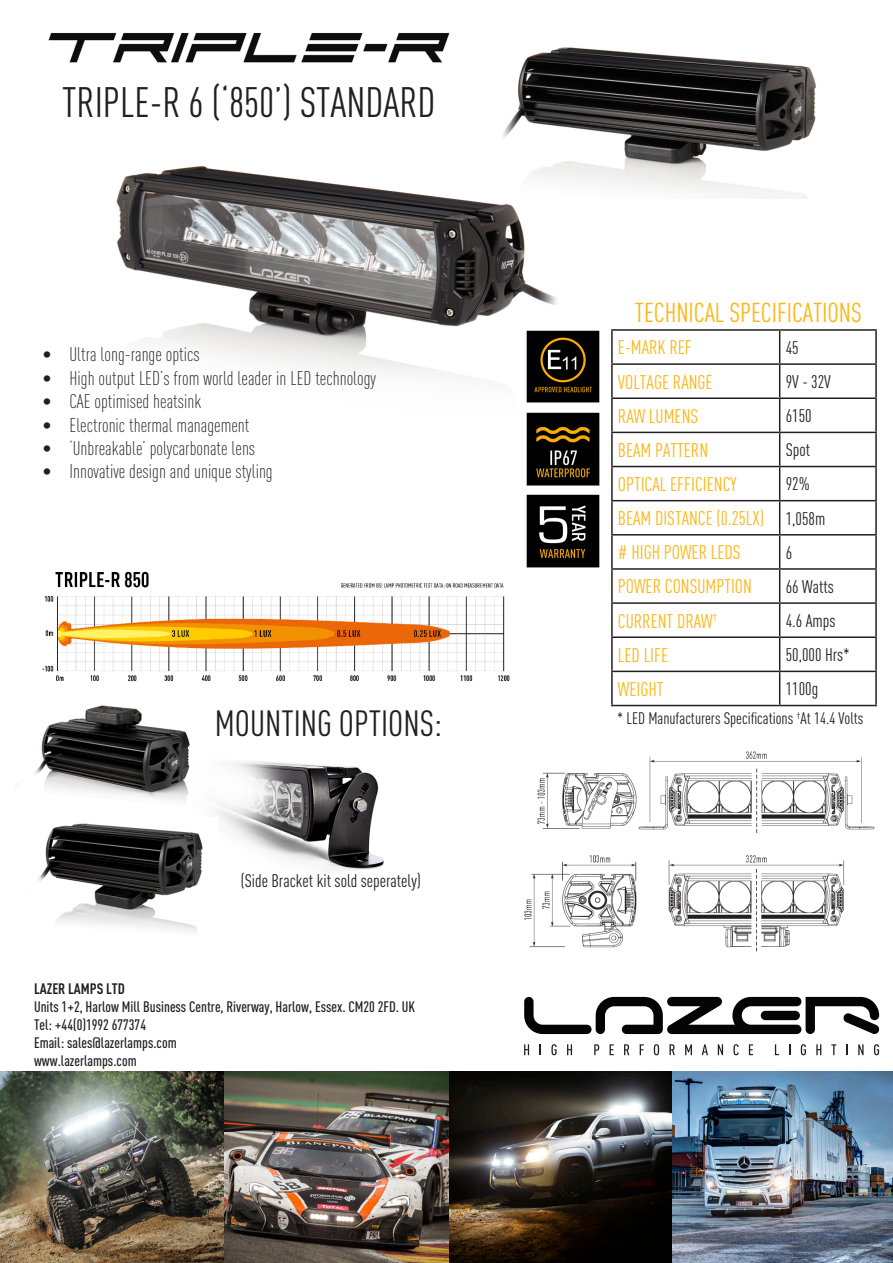
<style>
.page{position:relative;width:893px;height:1263px;background:#fff}
.page>*{position:absolute;margin:0;border:0;box-sizing:border-box;transform-origin:0 0}
.t1{font:condensed 42px "DINOT";color:#231f20}
.t2{font:condensed 36px "DINOT";color:#231f20}
.t3{font:condensed 27px "DINOT";color:#fcb615}
.t4{font:300 condensed 19.5px "DINOT";color:#231f20}
.t5{font:condensed 19.5px "DINOT";color:#fcb615}
.t6{font:condensed 18px "DINOT";color:#231f20}
.t7{font:condensed 16.5px "DINOT";color:#231f20}
.t8{font:500 condensed 15px "DINOT";color:#231f20}
.t9{font:700 condensed 15px "DINOT";color:#231f20}
</style>
<div class="page">
<img style="left:524px;top:751px;width:351px;height:201px">
<img style="left:43px;top:571px;width:467px;height:110px">
<img style="left:116px;top:166px;width:441px;height:215px">
<img style="left:493px;top:47px;width:324px;height:151px">
<img style="left:48px;top:33px;width:402px;height:30px">
<img style="left:0;top:1071px;width:450px;height:192px">
<img style="left:450px;top:1071px;width:222px;height:192px">
<img style="left:672px;top:1071px;width:221px;height:192px">
<svg style="left:524px;top:997px;width:355px;height:37px"></svg>
<svg style="left:524px;top:1044px;width:5px;height:11px"></svg>
<svg style="left:551px;top:1044px;width:6px;height:11px"></svg>
<svg style="left:567px;top:1044px;width:5px;height:11px"></svg>
<svg style="left:594px;top:1044px;width:5px;height:11px"></svg>
<svg style="left:610px;top:1044px;width:4px;height:11px"></svg>
<svg style="left:624px;top:1044px;width:5px;height:11px"></svg>
<svg style="left:640px;top:1044px;width:4px;height:11px"></svg>
<svg style="left:654px;top:1044px;width:5px;height:11px"></svg>
<svg style="left:669px;top:1044px;width:6px;height:11px"></svg>
<svg style="left:685px;top:1044px;width:7px;height:11px"></svg>
<svg style="left:702px;top:1044px;width:6px;height:11px"></svg>
<svg style="left:718px;top:1044px;width:5px;height:11px"></svg>
<svg style="left:733px;top:1044px;width:6px;height:11px"></svg>
<svg style="left:749px;top:1044px;width:4px;height:11px"></svg>
<svg style="left:775px;top:1044px;width:4px;height:11px"></svg>
<svg style="left:801px;top:1044px;width:5px;height:11px"></svg>
<svg style="left:816px;top:1044px;width:5px;height:11px"></svg>
<svg style="left:831px;top:1044px;width:5px;height:11px"></svg>
<svg style="left:846px;top:1044px;width:2px;height:11px"></svg>
<svg style="left:858px;top:1044px;width:6px;height:11px"></svg>
<svg style="left:874px;top:1044px;width:5px;height:11px"></svg>
<hr style="left:611px;top:329px;width:169px;height:2px;background:#231f20">
<hr style="left:611px;top:331px;width:2px;height:32px;background:#231f20">
<hr style="left:780px;top:329px;width:97px;height:2px;background:#231f20">
<hr style="left:779px;top:331px;width:1px;height:32px;background:#231f20">
<hr style="left:875px;top:331px;width:2px;height:32px;background:#231f20">
<hr style="left:611px;top:363px;width:169px;height:2px;background:#231f20">
<hr style="left:611px;top:365px;width:2px;height:32px;background:#231f20">
<hr style="left:780px;top:363px;width:97px;height:2px;background:#231f20">
<hr style="left:779px;top:365px;width:1px;height:32px;background:#231f20">
<hr style="left:875px;top:365px;width:2px;height:32px;background:#231f20">
<hr style="left:611px;top:397px;width:169px;height:2px;background:#231f20">
<hr style="left:611px;top:399px;width:2px;height:33px;background:#231f20">
<hr style="left:780px;top:397px;width:97px;height:2px;background:#231f20">
<hr style="left:779px;top:399px;width:1px;height:33px;background:#231f20">
<hr style="left:875px;top:399px;width:2px;height:33px;background:#231f20">
<hr style="left:611px;top:432px;width:169px;height:1px;background:#231f20">
<hr style="left:611px;top:433px;width:2px;height:33px;background:#231f20">
<hr style="left:780px;top:432px;width:97px;height:1px;background:#231f20">
<hr style="left:779px;top:433px;width:1px;height:33px;background:#231f20">
<hr style="left:875px;top:433px;width:2px;height:33px;background:#231f20">
<hr style="left:611px;top:466px;width:169px;height:1px;background:#231f20">
<hr style="left:611px;top:467px;width:2px;height:33px;background:#231f20">
<hr style="left:780px;top:466px;width:97px;height:1px;background:#231f20">
<hr style="left:779px;top:467px;width:1px;height:33px;background:#231f20">
<hr style="left:875px;top:467px;width:2px;height:33px;background:#231f20">
<hr style="left:611px;top:500px;width:169px;height:1px;background:#231f20">
<hr style="left:611px;top:501px;width:2px;height:33px;background:#231f20">
<hr style="left:780px;top:500px;width:97px;height:1px;background:#231f20">
<hr style="left:779px;top:501px;width:1px;height:33px;background:#231f20">
<hr style="left:875px;top:501px;width:2px;height:33px;background:#231f20">
<hr style="left:611px;top:534px;width:169px;height:2px;background:#231f20">
<hr style="left:611px;top:536px;width:2px;height:32px;background:#231f20">
<hr style="left:780px;top:534px;width:97px;height:2px;background:#231f20">
<hr style="left:779px;top:536px;width:1px;height:32px;background:#231f20">
<hr style="left:875px;top:536px;width:2px;height:32px;background:#231f20">
<hr style="left:611px;top:568px;width:169px;height:2px;background:#231f20">
<hr style="left:611px;top:570px;width:2px;height:32px;background:#231f20">
<hr style="left:780px;top:568px;width:97px;height:2px;background:#231f20">
<hr style="left:779px;top:570px;width:1px;height:32px;background:#231f20">
<hr style="left:875px;top:570px;width:2px;height:32px;background:#231f20">
<hr style="left:611px;top:602px;width:169px;height:2px;background:#231f20">
<hr style="left:611px;top:604px;width:2px;height:32px;background:#231f20">
<hr style="left:780px;top:602px;width:97px;height:2px;background:#231f20">
<hr style="left:779px;top:604px;width:1px;height:32px;background:#231f20">
<hr style="left:875px;top:604px;width:2px;height:32px;background:#231f20">
<hr style="left:611px;top:636px;width:169px;height:2px;background:#231f20">
<hr style="left:611px;top:638px;width:2px;height:33px;background:#231f20">
<hr style="left:780px;top:636px;width:97px;height:2px;background:#231f20">
<hr style="left:779px;top:638px;width:1px;height:33px;background:#231f20">
<hr style="left:875px;top:638px;width:2px;height:33px;background:#231f20">
<hr style="left:611px;top:671px;width:169px;height:1px;background:#231f20">
<hr style="left:611px;top:672px;width:2px;height:33px;background:#231f20">
<hr style="left:780px;top:671px;width:97px;height:1px;background:#231f20">
<hr style="left:779px;top:672px;width:1px;height:33px;background:#231f20">
<hr style="left:875px;top:672px;width:2px;height:33px;background:#231f20">
<hr style="left:611px;top:705px;width:169px;height:1px;background:#231f20">
<hr style="left:780px;top:705px;width:97px;height:1px;background:#231f20">
<img style="left:34px;top:705px;width:156px;height:96px">
<img style="left:215px;top:761px;width:169px;height:110px">
<img style="left:38px;top:818px;width:180px;height:114px">
<img style="left:526px;top:329px;width:74px;height:74px">
<img style="left:526px;top:494px;width:74px;height:74px">
<img style="left:526px;top:412px;width:74px;height:74px">
<p class="t1" style="left:62px;top:78px;width:375px">TRIPLE-R 6 (‘850’) STANDARD</p>
<p class="t4" style="left:43px;top:343px;width:159px">• Ultra long-range optics</p>
<p class="t4" style="left:43px;top:367px;width:335px">• High output LED’s from world leader in LED technology</p>
<p class="t4" style="left:43px;top:390px;width:160px">• CAE optimised heatsink</p>
<p class="t4" style="left:43px;top:414px;width:208px">• Electronic thermal management</p>
<p class="t4" style="left:43px;top:437px;width:214px">• ‘Unbreakable’ polycarbonate lens</p>
<p class="t4" style="left:43px;top:460px;width:232px">• Innovative design and unique styling</p>
<p class="t2" style="left:215px;top:702px;width:229px">MOUNTING OPTIONS:</p>
<p class="t6" style="left:241px;top:870px;width:182px">(Side Bracket kit sold seperately)</p>
<p class="t9" style="left:34px;top:979px;width:92px">LAZER LAMPS LTD</p>
<p class="t8" style="left:34px;top:997px;width:383px">Units 1+2, Harlow Mill Business Centre, Riverway, Harlow, Essex. CM20 2FD. UK</p>
<p class="t8" style="left:34px;top:1015px;width:114px">Tel: +44(0)1992 677374</p>
<p class="t8" style="left:34px;top:1033px;width:144px">Email: sales@lazerlamps.com</p>
<p class="t8" style="left:34px;top:1051px;width:104px">www.lazerlamps.com</p>
<p class="t3" style="left:635px;top:296px;width:228px">TECHNICAL SPECIFICATIONS</p>
<p class="t5" style="left:618px;top:336px;width:75px">E-MARK REF</p>
<p class="t6" style="left:786px;top:337px;width:14px">45</p>
<p class="t5" style="left:618px;top:370px;width:96px">VOLTAGE RANGE</p>
<p class="t6" style="left:786px;top:371px;width:47px">9V - 32V</p>
<p class="t5" style="left:618px;top:405px;width:82px">RAW LUMENS</p>
<p class="t6" style="left:786px;top:405px;width:27px">6150</p>
<p class="t5" style="left:618px;top:439px;width:92px">BEAM PATTERN</p>
<p class="t6" style="left:786px;top:439px;width:26px">Spot</p>
<p class="t5" style="left:618px;top:473px;width:120px">OPTICAL EFFICIENCY</p>
<p class="t6" style="left:786px;top:474px;width:26px">92%</p>
<p class="t5" style="left:618px;top:507px;width:148px">BEAM DISTANCE (0.25LX)</p>
<p class="t6" style="left:786px;top:508px;width:41px">1,058m</p>
<p class="t5" style="left:618px;top:541px;width:124px"># HIGH POWER LEDS</p>
<p class="t6" style="left:786px;top:542px;width:8px">6</p>
<p class="t5" style="left:618px;top:575px;width:136px">POWER CONSUMPTION</p>
<p class="t6" style="left:786px;top:576px;width:50px">66 Watts</p>
<p class="t5" style="left:618px;top:609px;width:101px">CURRENT DRAW<sup>†</sup></p>
<p class="t6" style="left:786px;top:610px;width:51px">4.6 Amps</p>
<p class="t5" style="left:618px;top:643px;width:52px">LED LIFE</p>
<p class="t6" style="left:786px;top:644px;width:66px">50,000 Hrs*</p>
<p class="t5" style="left:618px;top:678px;width:47px">WEIGHT</p>
<p class="t6" style="left:786px;top:678px;width:34px">1100g</p>
<p class="t7" style="left:617px;top:709px;width:248px">* LED Manufacturers Specifications <sup>†</sup>At 14.4 Volts</p>
</div>
